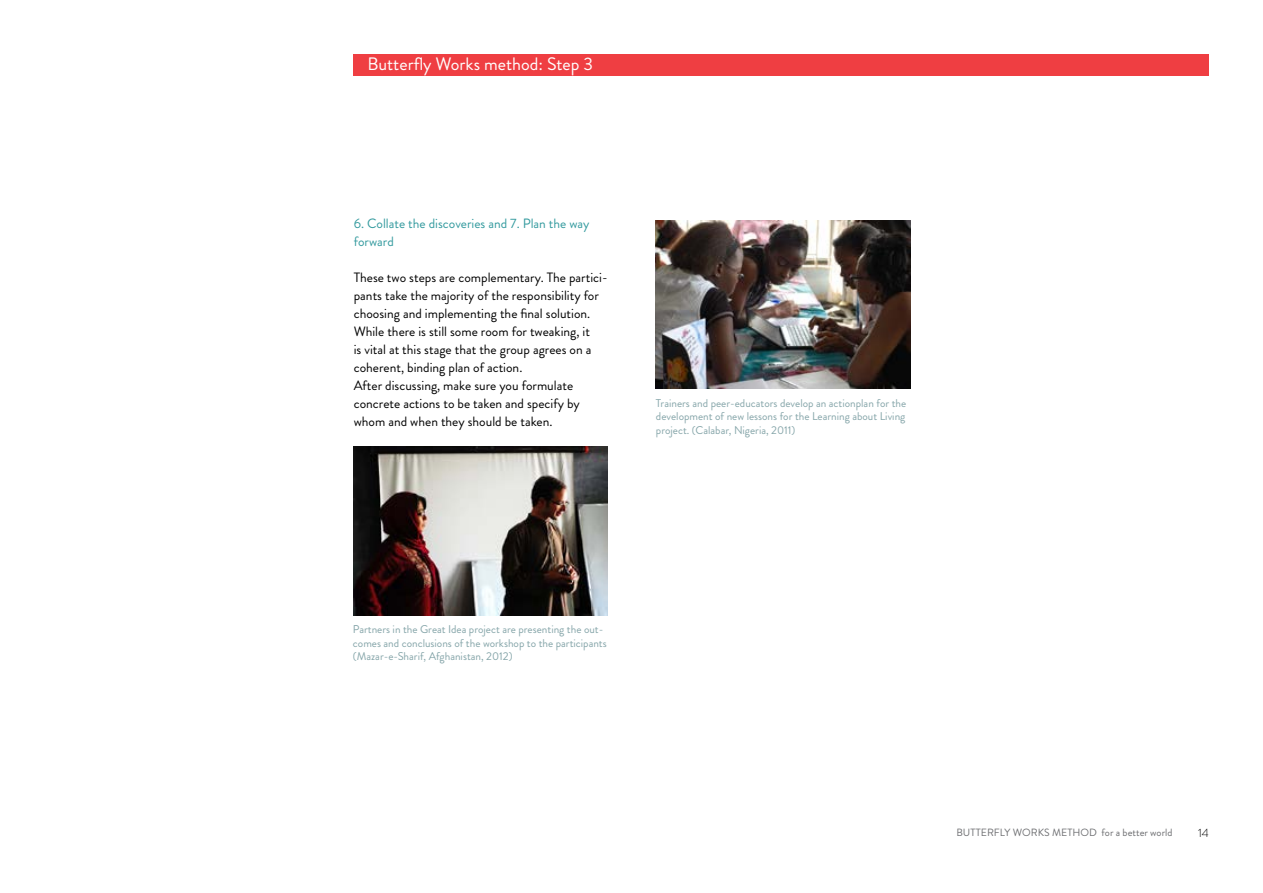
<style>
.page{position:relative;width:1263px;height:893px;background:#fff}
.page>*{position:absolute;margin:0;border:0;box-sizing:border-box;transform-origin:0 0}
.t1{font:18px "Brandon Grotesque";color:#fff}
.t2{font:13.5px/18px "Brandon Grotesque";color:#000}
.t3{font:13.5px/18px "Brandon Grotesque";color:#339a9e}
.t4{font:300 12px "Brandon Grotesque";color:#000}
.t5{font:11.25px/13.5px "Brandon Grotesque";color:#85a5a9}
.t6{font:10.5px "Brandon Grotesque";color:#6d6e71}
</style>
<div class="page">
<div style="left:354px;top:54px;width:855px;height:21px;background:#ef3e42"></div>
<img style="left:354px;top:447px;width:253px;height:168px">
<img style="left:656px;top:220px;width:254px;height:169px">
<h1 class="t1" style="left:367px;top:51px;width:227px">Butterfly Works method: Step 3</h1>
<p class="t3" style="left:354px;top:214px;width:237px">6. Collate the discoveries and 7. Plan the way forward</p>
<p class="t2" style="left:354px;top:268px;width:255px">These two steps are complementary. The partici&shy;pants take the majority of the responsibility for choosing and implementing the final solution.<br>While there is still some room for tweaking, it<br>is vital at this stage that the group agrees on a coherent, binding plan of action.<br>After discussing, make sure you formulate concrete actions to be taken and specify by whom and when they should be taken.</p>
<p class="t5" style="left:656px;top:396px;width:252px;text-align:justify">Trainers and peer-educators develop an actionplan for the development of new lessons for the Learning about Living project. (Calabar, Nigeria, 2011)</p>
<p class="t5" style="left:353px;top:623px;width:255px">Partners in the Great Idea project are presenting the out&shy;comes and conclusions of the workshop to the participants (Mazar-e-Sharif, Afghanistan, 2012)</p>
<p class="t6" style="left:956px;top:825px;width:218px">BUTTERFLY WORKS METHOD for a better world</p>
<p class="t4" style="left:1198px;top:825px;width:12px">14</p>
</div>
